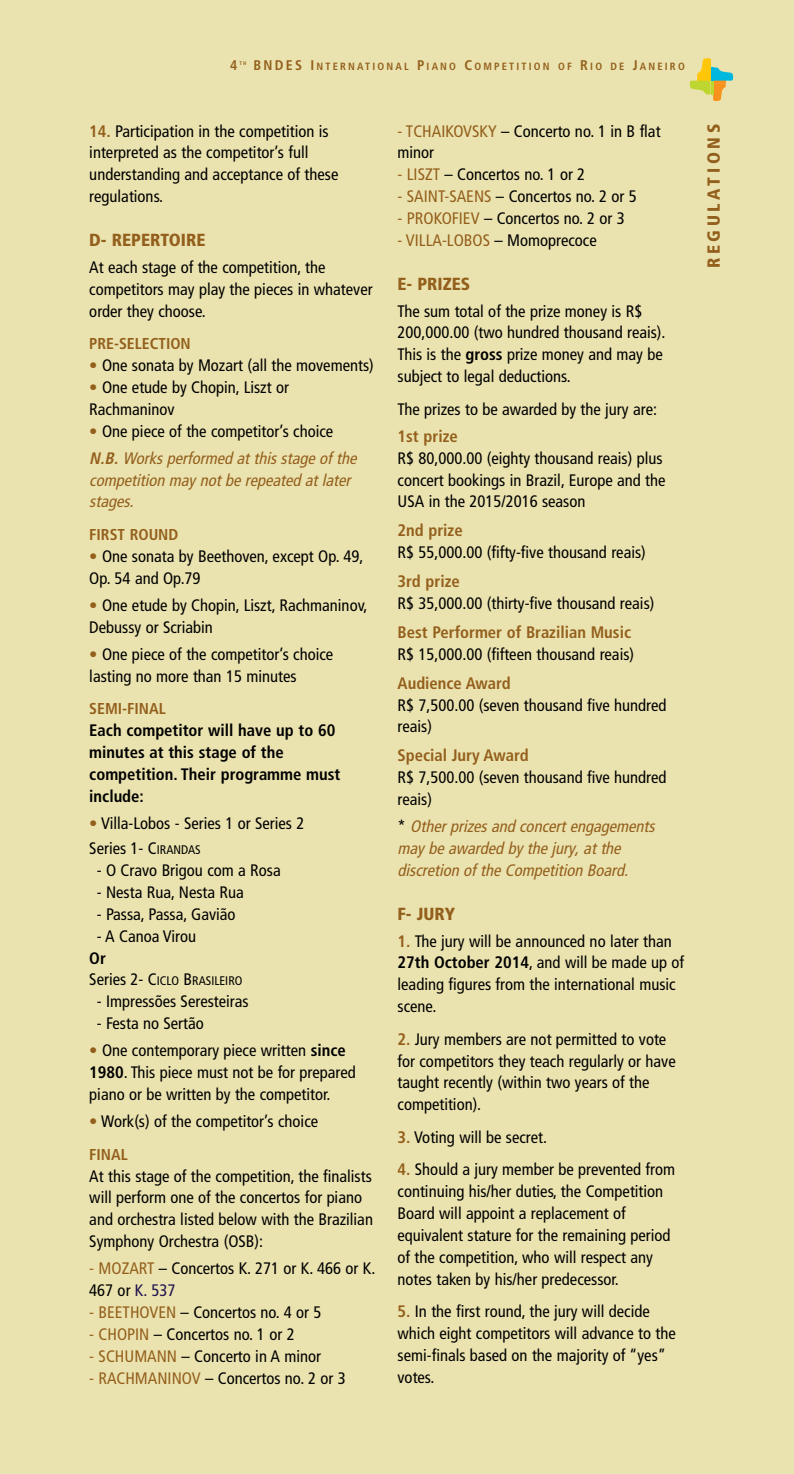
<style>
.page{position:relative;width:794px;height:1474px;background:#fff}
.page>*{position:absolute;margin:0;border:0;box-sizing:border-box;transform-origin:0 0}
.t1{font:900 condensed 17.5px "Frutiger";color:#935f1c}
.t2{font:900 condensed 17.5px "Frutiger";letter-spacing:.21em;color:#935f1c}
.t3{font:condensed 16.62px/21.9px "Frutiger";color:#000}
.t4{font:italic condensed 16.62px/21.9px "Frutiger";color:#935f1c}
.t5{font:700 condensed 16.62px/21.9px "Frutiger";color:#000}
.t6{font:700 condensed 16.62px "Frutiger";color:#935f1c}
.t7{font:condensed 16.62px "Frutiger";color:#935f1c}
.t8{font:700 condensed 15.75px "Frutiger";color:#935f1c}
.t9{font:700 condensed 14px "Frutiger";color:#935f1c}
.t10{font:condensed 12.42px "Frutiger";color:#000}
.t11{font:700 condensed 10.5px "Frutiger";letter-spacing:.21em;color:#935f1c}
.t12{font:700 condensed 5.25px "Frutiger";color:#935f1c}
.s1{font-size:14px}
.s2{font-weight:700;color:#935f1c}
.s3{color:#935f1c}
.s4{font-weight:700;font-style:italic;color:#935f1c}
.s5{font-style:italic;color:#935f1c}
.s6{font-size:12.42px}
.s7{font-size:16.62px}
.s8{font-weight:700}
.s9{color:#20124d}
.s10{color:#000}
.s11{font-style:normal;color:#000}
</style>
<div class="page">
<div style="left:0;top:0;width:794px;height:1473px;background:#ebe3af"></div>
<svg style="left:690px;top:58px;width:43px;height:43px"></svg>
<p class="t9" style="left:230px;top:60px;width:9px">4</p>
<p class="t12" style="left:239px;top:61px;width:8px">TH</p>
<p class="t11" style="left:254px;top:62px;width:433px"><span class="s1">BNDES I</span>NTERNATIONAL <span class="s1">P</span>IANO <span class="s1">C</span>OMPETITION OF <span class="s1">R</span>IO DE <span class="s1">J</span>ANEIRO</p>
<p class="t3" style="left:89px;top:121px;width:250px"><span class="s2">14.</span> Participation in the competition is interpreted as the competitor’s full understanding and acceptance of these regulations.</p>
<p class="t1" style="left:89px;top:233px;width:118px">D- REPERTOIRE</p>
<p class="t3" style="left:89px;top:257px;width:285px">At each stage of the competition, the competitors may play the pieces in whatever order they choose.</p>
<p class="t8" style="left:89px;top:337px;width:103px">PRE-SELECTION</p>
<p class="t3" style="left:89px;top:355px;width:286px"><span class="s3">•</span> One sonata by Mozart (all the movements)</p>
<p class="t3" style="left:89px;top:377px;width:201px"><span class="s3">•</span> One etude by Chopin, Liszt or<br>Rachmaninov</p>
<p class="t3" style="left:89px;top:418px;width:272px;line-height:27.1px"><span class="s3">•</span> One piece of the competitor’s choice<br><span class="s4">N.B.</span> <span class="s5">Worksperformed atthisstage of the</span></p>
<p class="t4" style="left:89px;top:470px;width:266px">competition may notbe repeated atlater stages.</p>
<p class="t8" style="left:89px;top:528px;width:91px">FIRST ROUND</p>
<p class="t3" style="left:89px;top:546px;width:276px"><span class="s3">•</span> One sonata by Beethoven, except Op. 49,<br>Op. 54 and Op.79</p>
<p class="t3" style="left:89px;top:595px;width:280px"><span class="s3">•</span> One etude by Chopin, Liszt, Rachmaninov,<br>Debussy or Scriabin</p>
<p class="t3" style="left:89px;top:644px;width:245px"><span class="s3">•</span> One piece of the competitor’s choice lasting no more than 15 minutes</p>
<p class="t8" style="left:89px;top:702px;width:78px">SEMI-FINAL</p>
<p class="t5" style="left:89px;top:720px;width:253px">Each competitor will have up to 60 minutes at this stage of the competition. Their programme must include:</p>
<p class="t3" style="left:89px;top:811px;width:216px;line-height:25.4px"><span class="s3">•</span> Villa-Lobos - Series 1 or Series 2<br>Series 1- C<span class="s6">IRANDAS</span></p>
<p class="t3" style="left:97px;top:860px;width:185px">- O Cravo Brigou com a Rosa</p>
<p class="t3" style="left:97px;top:882px;width:149px">- Nesta Rua, Nesta Rua</p>
<p class="t3" style="left:97px;top:904px;width:140px">- Passa, Passa, Gavião</p>
<p class="t3" style="left:97px;top:926px;width:101px">- A Canoa Virou</p>
<p class="t5" style="left:89px;top:948px;width:18px">Or</p>
<p class="t10" style="left:89px;top:976px;width:155px"><span class="s7">Series 2- C</span>ICLO <span class="s7">B</span>RASILEIRO</p>
<p class="t3" style="left:97px;top:991px;width:153px">- Impressões Seresteiras</p>
<p class="t3" style="left:97px;top:1013px;width:109px">- Festa no Sertão</p>
<p class="t3" style="left:89px;top:1040px;width:268px"><span class="s3">•</span> One contemporary piece written <span class="s8">since<br>1980</span>. This piece must not be for prepared piano or be written by the competitor.</p>
<p class="t3" style="left:89px;top:1111px;width:230px"><span class="s3">•</span> Work(s) of the competitor’s choice</p>
<p class="t8" style="left:89px;top:1147px;width:40px">FINAL</p>
<p class="t3" style="left:89px;top:1166px;width:285px">At this stage of the competition, the finalists will perform one of the concertos for piano and orchestra listed below with the Brazilian Symphony Orchestra (OSB):</p>
<p class="t3" style="left:89px;top:1258px;width:288px"><span class="s3">- MOZART</span> – Concertos K. 271 or K. 466 or K.<br>467 or <span class="s9">K. 537</span></p>
<p class="t3" style="left:89px;top:1302px;width:234px"><span class="s3">- BEETHOVEN</span> – Concertos no. 4 or 5</p>
<p class="t3" style="left:89px;top:1324px;width:207px"><span class="s3">- CHOPIN</span> – Concertos no. 1 or 2</p>
<p class="t3" style="left:89px;top:1346px;width:233px"><span class="s3">- SCHUMANN</span> – Concerto in A minor</p>
<p class="t3" style="left:89px;top:1368px;width:258px"><span class="s3">- RACHMANINOV</span> – Concertos no. 2 or 3</p>
<p class="t3" style="left:397px;top:121px;width:264px"><span class="s3">- TCHAIKOVSKY</span> – Concerto no. 1 in B flat minor</p>
<p class="t3" style="left:397px;top:165px;width:189px"><span class="s3">- LISZT</span> – Concertos no. 1 or 2</p>
<p class="t3" style="left:397px;top:187px;width:241px"><span class="s3">- SAINT-SAENS</span> – Concertos no. 2 or 5</p>
<p class="t3" style="left:397px;top:209px;width:229px"><span class="s3">- PROKOFIEV</span> – Concertos no. 2 or 3</p>
<p class="t7" style="left:397px;top:233px;width:201px">- VILLA-LOBOS <span class="s10">– Momoprecoce</span></p>
<p class="t1" style="left:397px;top:276px;width:74px">E- PRIZES</p>
<p class="t3" style="left:397px;top:301px;width:269px">The sum total of the prize money is R$ 200,000.00 (two hundred thousand reais).<br>This is the <span class="s8">gross</span> prize money and may be subject to legal deductions.</p>
<p class="t3" style="left:397px;top:399px;width:261px">The prizes to be awarded by the jury are:</p>
<p class="t6" style="left:397px;top:429px;width:62px">1st prize</p>
<p class="t3" style="left:397px;top:448px;width:269px">R$ 80,000.00 (eighty thousand reais) plus concert bookings in Brazil, Europe and the<br>USA in the 2015/2016 season</p>
<p class="t6" style="left:397px;top:524px;width:67px">2nd prize</p>
<p class="t3" style="left:397px;top:543px;width:250px">R$ 55,000.00 (fifty-five thousand reais)</p>
<p class="t6" style="left:397px;top:574px;width:64px">3rd prize</p>
<p class="t3" style="left:397px;top:593px;width:258px">R$ 35,000.00 (thirty-five thousand reais)</p>
<p class="t6" style="left:397px;top:625px;width:235px">Best Performer of Brazilian Music</p>
<p class="t3" style="left:397px;top:644px;width:238px">R$ 15,000.00 (fifteen thousand reais)</p>
<p class="t6" style="left:397px;top:676px;width:115px">Audience Award</p>
<p class="t3" style="left:397px;top:695px;width:270px">R$ 7,500.00 (seven thousand five hundred reais)</p>
<p class="t6" style="left:397px;top:748px;width:133px">Special Jury Award</p>
<p class="t3" style="left:397px;top:767px;width:270px">R$ 7,500.00 (seven thousand five hundred reais)</p>
<p class="t4" style="left:397px;top:816px;width:262px"><span class="s11">*</span> Otherprizesand concertengagements may be awarded by the j ury,atthe discretion of the Competition Board.</p>
<p class="t1" style="left:397px;top:906px;width:59px">F- JURY</p>
<p class="t3" style="left:397px;top:931px;width:288px"><span class="s2">1.</span> The jury will be announced no later than <span class="s8">27th October 2014</span>, and will be made up of leading figures from the international music scene.</p>
<p class="t3" style="left:397px;top:1029px;width:280px"><span class="s2">2.</span> Jury members are not permitted to vote for competitors they teach regularly or have taught recently (within two years of the competition).</p>
<p class="t3" style="left:397px;top:1127px;width:151px"><span class="s2">3.</span> Voting will be secret.</p>
<p class="t3" style="left:397px;top:1159px;width:279px"><span class="s2">4.</span> Should a jury member be prevented from continuing his/her duties, the Competition Board will appoint a replacement of equivalent stature for the remaining period of the competition, who will respect any notes taken by his/her predecessor.</p>
<p class="t3" style="left:397px;top:1301px;width:280px"><span class="s2">5.</span> In the first round, the jury will decide which eight competitors will advance to the semi-finals based on the majority of “yes” votes.</p>
<p class="t2" style="left:706px;top:268px;width:146px;rotate:-90deg">REGULATIONS</p>
</div>
